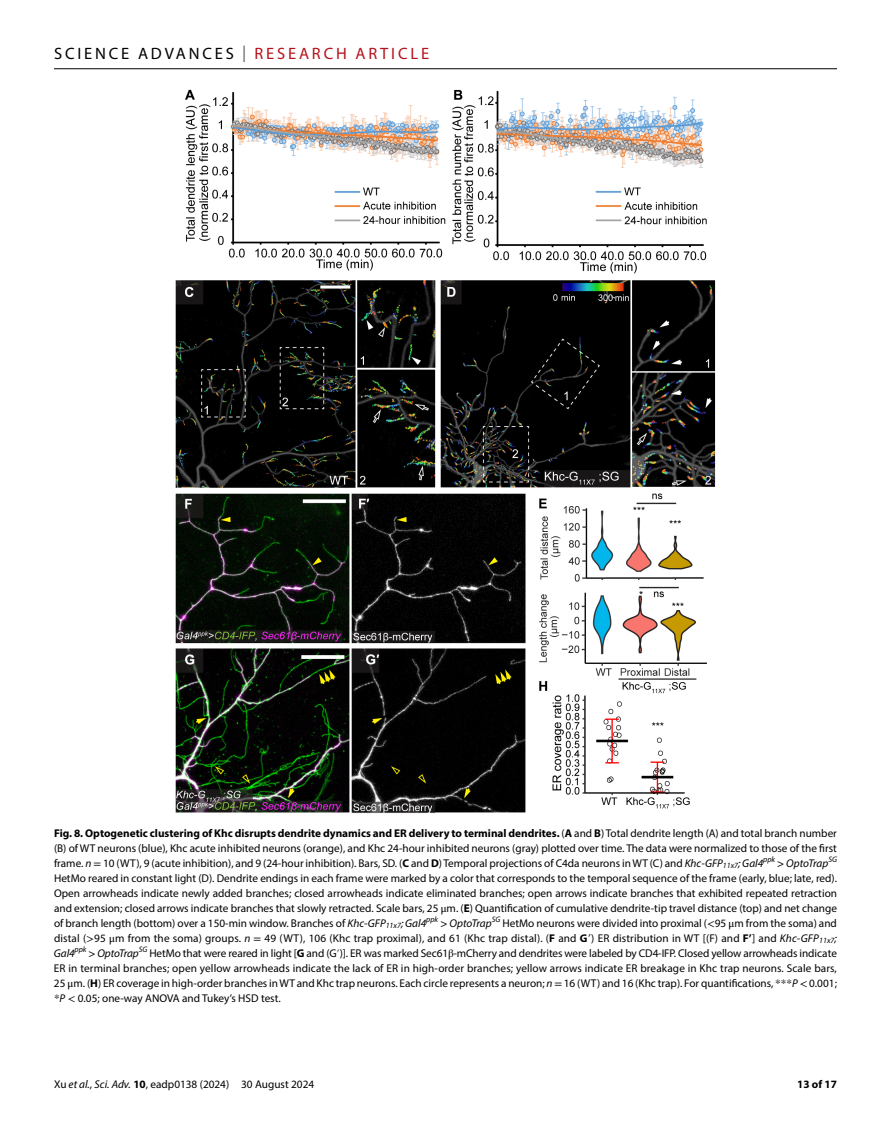
<style>
.page{position:relative;width:891px;height:1134px;background:#fff}
.page>*{position:absolute;margin:0;border:0;box-sizing:border-box;transform-origin:0 0}
.t1{font:16.5px "Myriad Pro";letter-spacing:.17em;color:#000}
.t2{font:11.25px/15px "Myriad Pro";color:#000;text-align:justify}
.t3{font:700 11.25px "Myriad Pro";color:#000}
.s1{font-weight:300}
.s2{color:#b5121b}
.s3{font-weight:700}
.s4{font-style:italic}
.s5{font-family:"STIX"}
.s6{font-family:"STIX";font-style:italic}
.s7{font-family:"STIX";font-weight:700}
</style>
<div class="page">
<hr style="left:54px;top:68px;width:783px;height:1px;background:#000">
<img style="left:176px;top:90px;width:540px;height:723px">
<h1 class="t1" style="left:54px;top:44px;width:376px">Science Adva nces <span class="s1">|</span> <span class="s2">Resear ch Ar ticle</span></h1>
<p class="t2" style="left:54px;top:825px;width:785px"><span class="s3">Fig. 8. Optogenetic clustering of Khc disrupts dendrite dynamics and ER delivery to terminal dendrites.</span> (<span class="s3">A</span> and <span class="s3">B</span>) Total dendrite length (A) and total branch number (B) of WT neurons (blue), Khc acute inhibited neurons (orange), and Khc 24-hour inhibited neurons (gray) plotted over time. The data were normalized to those of the first frame. <span class="s4">n</span> <span class="s5">=</span> 10 (WT), 9 (acute inhibition), and 9 (24-hour inhibition). Bars, SD. (<span class="s3">C</span> and <span class="s3">D</span>) Temporal projections of C4da neurons in WT (C) and <span class="s4">Khc-GFP</span><sub>11x7</sub><span class="s4">; Gal4</span><sup>ppk</sup> <span class="s6">&gt;</span> <span class="s4">OptoTrap</span><sup>SG </sup>HetMo reared in constant light (D). Dendrite endings in each frame were marked by a color that corresponds to the temporal sequence of the frame (early, blue; late, red).<br>Open arrowheads indicate newly added branches; closed arrowheads indicate eliminated branches; open arrows indicate branches that exhibited repeated retraction and extension; closed arrows indicate branches that slowly retracted. Scale bars, 25 <span class="s5">μ</span>m. (<span class="s3">E</span>) Quantification of cumulative dendrite-tip travel distance (top) and net change of branch length (bottom) over a 150-min window. Branches of <span class="s4">Khc-GFP</span><sub>11x7</sub><span class="s4">; Gal4</span><sup>ppk</sup> <span class="s6">&gt;</span> <span class="s4">OptoTrap</span><sup>SG</sup> HetMo neurons were divided into proximal (<span class="s5">&lt;</span>95 <span class="s5">μ</span>m from the soma) and distal (<span class="s5">&gt;</span>95 <span class="s5">μ</span>m from the soma) groups. <span class="s4">n</span> <span class="s5">=</span> 49 (WT), 106 (Khc trap proximal), and 61 (Khc trap distal). (<span class="s3">F</span> and <span class="s3">G</span><span class="s7">′</span>) ER distribution in WT [(F) and <span class="s3">F’</span>] and <span class="s4">Khc-GFP</span><sub>11x7</sub><span class="s4">; Gal4</span><sup>ppk</sup> <span class="s6">&gt;</span> <span class="s4">OptoTrap</span><sup>SG</sup> HetMo that were reared in light [<span class="s3">G</span> and (G<span class="s5">′</span>)]. ER was marked Sec61<span class="s5">β</span>-mCherry and dendrites were labeled by CD4--I FP. Closed yellow arrowheads indicate ER in terminal branches; open yellow arrowheads indicate the lack of ER in high-order branches; yellow arrows indicate ER breakage in Khc trap neurons. Scale bars, 25 <span class="s5">μ</span>m. (<span class="s3">H</span>) ER coverage in high-order branches in WT and Khc trap neurons. Each circle represents a neuron; <span class="s4">n</span> <span class="s5">=</span> 16 (WT) and 16 (Khc trap). For quantifications, <span class="s5">***</span><span class="s4">P</span> <span class="s5">&lt;</span> 0.001; <span class="s5">*</span><span class="s4">P</span> <span class="s5">&lt;</span> 0.05; one-way ANOVA and Tukey’s HSD test.</p>
<p class="t2" style="left:54px;top:1076px;width:262px">Xu <span class="s4">et al.</span>, <span class="s4">Sci. Adv.</span> <span class="s3">10</span>, eadp0138 (2024) 30 August 2024</p>
<p class="t3" style="left:797px;top:1076px;width:41px">13 of 17</p>
</div>
